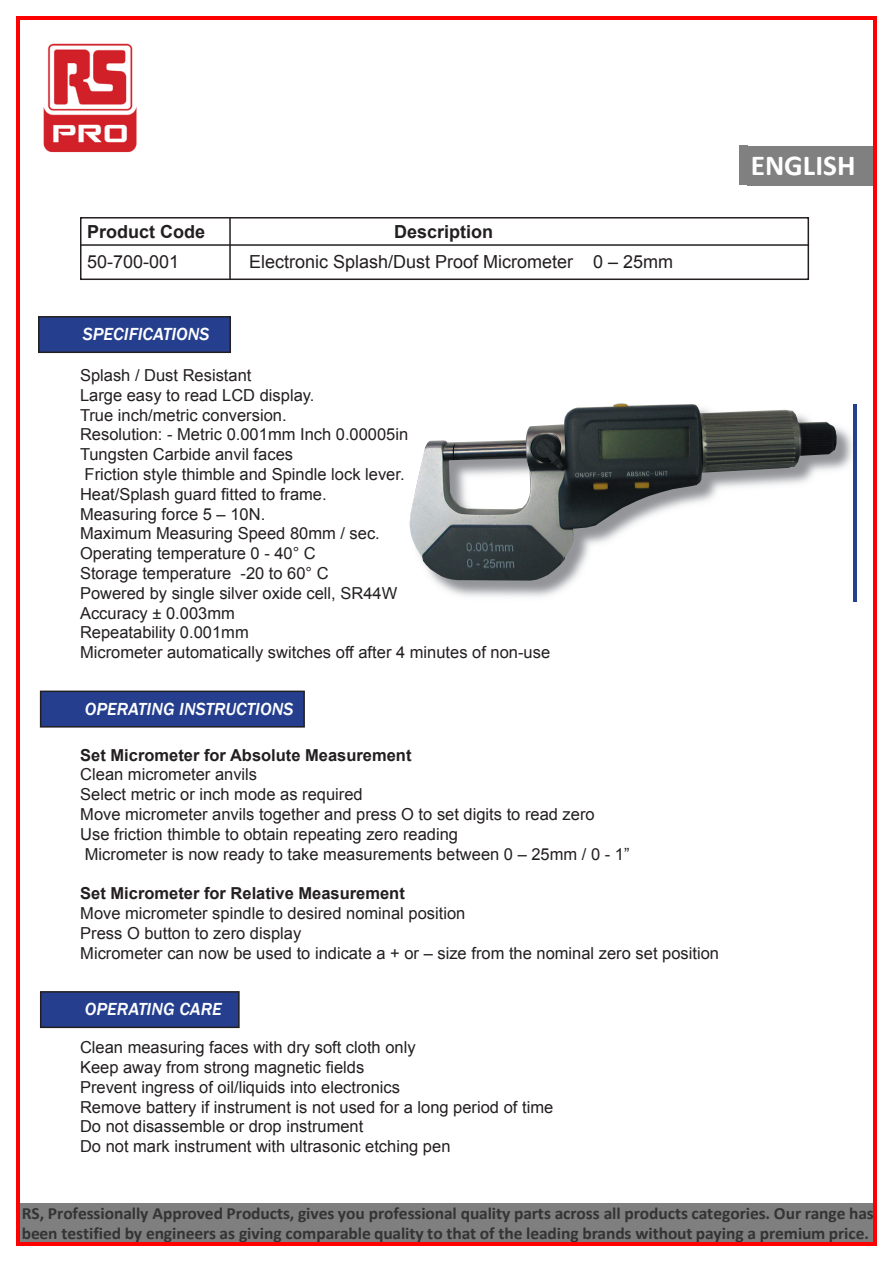
<style>
.page{position:relative;width:893px;height:1263px;background:#fff}
.page>*{position:absolute;margin:0;border:0;box-sizing:border-box;transform-origin:0 0}
.t1{font:700 28.95px "Calibri";color:#fff}
.t2{font:18px "Arial";color:#231f20}
.t3{font:italic 500 18px "Franklin Gothic";color:#fff}
.t4{font:700 18px "Arial";color:#231f20}
.t5{font:700 17.1px/20.9px "Calibri";letter-spacing:-.005em;color:#343434}
.t6{font:16.5px/19.8px "Arial";color:#231f20}
.t7{font:700 16.5px "Arial";color:#231f20}
.s1{font-size:16.05px}
</style>
<div class="page">
<div style="left:80px;top:217px;width:729px;height:63px;border:2px solid #231f20"></div>
<hr style="left:81px;top:244px;width:728px;height:2px;background:#231f20">
<hr style="left:229px;top:217px;width:2px;height:62px;background:#231f20">
<div style="left:39px;top:317px;width:191px;height:35px;background:#253f8e"></div>
<div style="left:38px;top:316px;width:193px;height:37px;border:2px solid #231f20"></div>
<div style="left:41px;top:691px;width:263px;height:36px;background:#253f8e"></div>
<div style="left:40px;top:690px;width:265px;height:37px;border:2px solid #231f20"></div>
<div style="left:41px;top:992px;width:198px;height:35px;background:#253f8e"></div>
<div style="left:40px;top:991px;width:200px;height:37px;border:2px solid #231f20"></div>
<img style="left:434px;top:404px;width:423px;height:197px">
<img style="left:410px;top:403px;width:427px;height:178px">
<div style="left:20px;top:1203px;width:857px;height:20px;background:#7f7f7f"></div>
<div style="left:20px;top:1223px;width:857px;height:20px;background:#7f7f7f"></div>
<div style="left:739px;top:146px;width:8px;height:39px;background:#808080"></div>
<div style="left:866px;top:146px;width:9px;height:39px;background:#808080"></div>
<div style="left:748px;top:146px;width:118px;height:39px;background:#808080"></div>
<img style="left:43px;top:43px;width:94px;height:109px">
<svg style="left:17px;top:16px;width:3px;height:4px"></svg>
<hr style="left:20px;top:16px;width:853px;height:4px;background:#f00">
<svg style="left:873px;top:16px;width:4px;height:4px"></svg>
<hr style="left:17px;top:20px;width:3px;height:1222px;background:#f00">
<hr style="left:873px;top:20px;width:4px;height:1222px;background:#f00">
<hr style="left:20px;top:1242px;width:853px;height:3px;background:#f00">
<svg style="left:873px;top:1242px;width:4px;height:3px"></svg>
<p class="t4" style="left:87px;top:220px;width:120px">Product Code</p>
<p class="t4" style="left:394px;top:220px;width:101px">Description</p>
<p class="t2" style="left:87px;top:250px;width:94px">50-700-001</p>
<p class="t2" style="left:249px;top:250px;width:426px">Electronic Splash/Dust Proof Micrometer 0 – 25mm</p>
<p class="t3" style="left:83px;top:323px;width:128px">SPECIFICATIONS</p>
<p class="t6" style="left:80px;top:365px;width:472px">Splash / Dust Resistant<br>Large easy to read LCD display.<br>True inch/metric conversion.<br>Resolution: - Metric 0.001mm Inch 0.00005in<br>Tungsten Carbide anvil faces<br>Friction style thimble and Spindle lock lever.<br>Heat/Splash guard fitted to frame.<br>Measuring force 5 – 10N.<br>Maximum Measuring Speed 80mm / sec.<br>Operating temperature 0 - 40° C<br>Storage temperature -20 to 60° C<br>Powered by single silver oxide cell, SR44W<br>Accuracy ± 0.003mm<br>Repeatability 0.001mm<br>Micrometer automatically switches off after 4 minutes of non-use</p>
<p class="t3" style="left:85px;top:698px;width:210px">OPERATING INSTRUCTIONS</p>
<p class="t7" style="left:80px;top:744px;width:333px">Set Micrometer for Absolute Measurement</p>
<p class="t6" style="left:80px;top:765px;width:551px">Clean micrometer anvils<br>Select metric or inch mode as required<br>Move micrometer anvils together and press O to set digits to read zero<br>Use friction thimble to obtain repeating zero reading<br>Micrometer is now ready to take measurements between 0 – 25mm / 0 - 1”</p>
<p class="t7" style="left:80px;top:882px;width:326px">Set Micrometer for Relative Measurement</p>
<p class="t6" style="left:80px;top:903px;width:640px">Move micrometer spindle to desired nominal position<br>Press O button to zero display<br>Micrometer can now be used to indicate a + or – size from the nominal zero set position</p>
<p class="t3" style="left:85px;top:998px;width:139px">OPERATING CARE</p>
<p class="t6" style="left:80px;top:1037px;width:475px">Clean measuring faces with dry soft cloth only<br>Keep away from strong magnetic fields<br>Prevent ingress of oil/liquids into electronics<br>Remove battery if instrument is not used for a long period of time Do not disassemble or drop instrument<br>Do not mark instrument with ultrasonic etching pen</p>
<h1 class="t1" style="left:751px;top:153px;width:106px">ENGLISH</h1>
<p class="t5" style="left:22px;top:1204px;width:854px">RS, Professionally Approved Products, gives you professional quality parts across all products categories. Our range has been testified by engineers as giving comparable quality to that of the leading brands without paying a premium price<span class="s1">.</span></p>
</div>
